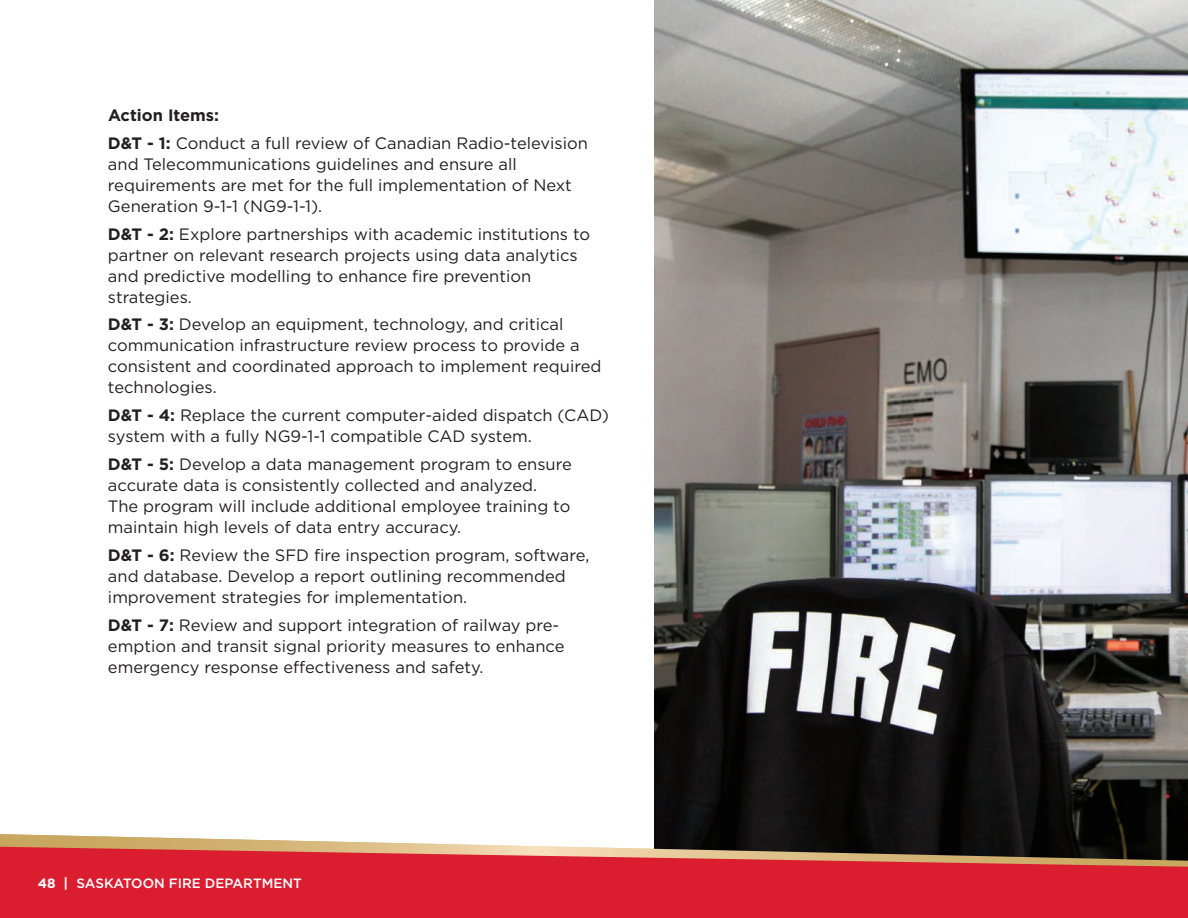
<style>
.page{position:relative;width:1188px;height:918px;background:#fff}
.page>*{position:absolute;margin:0;border:0;box-sizing:border-box;transform-origin:0 0}
.t1{font:16.5px/21px "Gotham";color:#231f20}
.t2{font:700 16.5px "Gotham";color:#231f20}
.t3{font:500 13.5px "Gotham";color:#fff}
.s1{font-weight:700}
</style>
<div class="page">
<img style="left:654px;top:0;width:534px;height:834px">
<svg style="left:0;top:834px;width:1188px;height:13px"></svg>
<svg style="left:0;top:847px;width:1188px;height:71px;background:#d02b36"></svg>
<p class="t2" style="left:108px;top:104px;width:113px">Action Items:</p>
<p class="t1" style="left:108px;top:132px;width:481px"><span class="s1">D&amp;T - 1:</span> Conduct a full review of Canadian Radio-television and Telecommunications guidelines and ensure all requirements are met for the full implementation of Next Generation 9-1-1 (NG9-1-1).</p>
<p class="t1" style="left:108px;top:223px;width:484px"><span class="s1">D&amp;T - 2:</span> Explore partnerships with academic institutions to partner on relevant research projects using data analytics and predictive modelling to enhance fire prevention strategies.</p>
<p class="t1" style="left:108px;top:314px;width:495px"><span class="s1">D&amp;T - 3:</span> Develop an equipment, technology, and critical communication infrastructure review process to provide a consistent and coordinated approach to implement required technologies.</p>
<p class="t1" style="left:108px;top:405px;width:503px"><span class="s1">D&amp;T - 4:</span> Replace the current computer-aided dispatch (CAD) system with a fully NG9-1-1 compatible CAD system.</p>
<p class="t1" style="left:108px;top:453px;width:465px"><span class="s1">D&amp;T - 5:</span> Develop a data management program to ensure accurate data is consistently collected and analyzed.<br>The program will include additional employee training to maintain high levels of data entry accuracy.</p>
<p class="t1" style="left:108px;top:544px;width:483px"><span class="s1">D&amp;T - 6:</span> Review the SFD fire inspection program, software, and database. Develop a report outlining recommended improvement strategies for implementation.</p>
<p class="t1" style="left:108px;top:614px;width:458px"><span class="s1">D&amp;T - 7:</span> Review and support integration of railway pre&shy;emption and transit signal priority measures to enhance emergency response effectiveness and safety.</p>
<p class="t3" style="left:38px;top:875px;width:266px"><span class="s1">48 |</span> SASKATOON FIRE DEPARTMENT</p>
</div>
